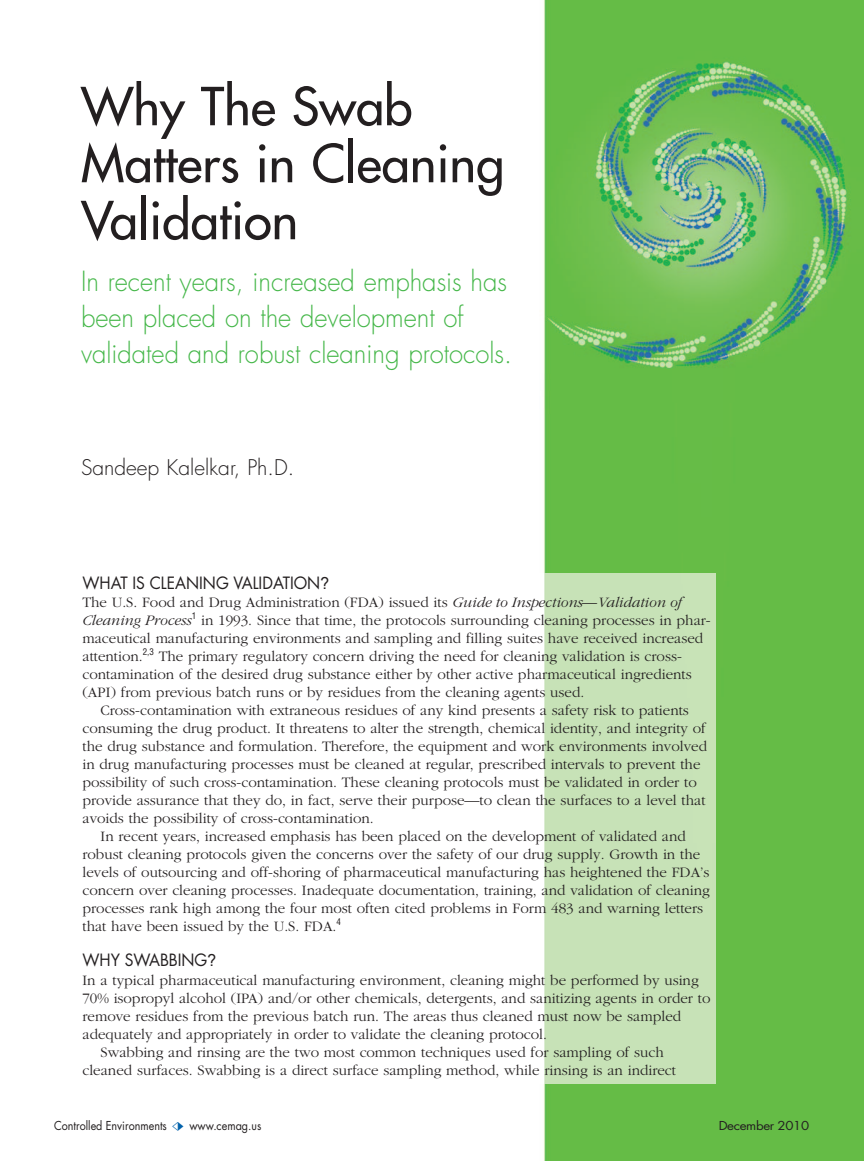
<style>
.page{position:relative;width:864px;height:1161px;background:#fff}
.page>*{position:absolute;margin:0;border:0;box-sizing:border-box;transform-origin:0 0}
.t1{font:51px/57px "Futura";color:#231f20}
.t2{font:300 27px/36px "Futura";color:#45b749;scale:.95 1}
.t3{font:300 21px "Futura";color:#231f20}
.t4{font:16.5px "Futura";color:#231f20;scale:.95 1}
.t5{font:300 15px/18px "Garamond";color:#231f20}
.t6{font:12px "Futura";color:#231f20;scale:.9 1}
.t7{font:12px "Futura";letter-spacing:-.025em;color:#231f20;scale:1.1 1}
.t8{font:condensed 9px "Helvetica";color:#231f20}
.s1{font-family:"Arial"}
.s2{font-style:italic}
.s3{font-family:"Bundesbahn Pi Two";color:#0161ab}
</style>
<div class="page">
<img style="left:544px;top:0;width:320px;height:1161px">
<div style="left:544px;top:574px;width:172px;height:510px;background:#c7e2b7"></div>
<h1 class="t1" style="left:81px;top:81px;width:425px">Why The Swab<br>Matters in Cleaning<br>Validation</h1>
<h2 class="t2" style="left:81px;top:266px;width:455px">In recent years, increased emphasis has been placed on the development of validated and robust cleaning protocols.</h2>
<h3 class="t3" style="left:81px;top:458px;width:215px">Sandeep Kalelkar, Ph.D.</h3>
<p class="t4" style="left:83px;top:575px;width:261px">WHAT IS CLEANING VALIDATION<span class="s1">?</span></p>
<p class="t5" style="left:82px;top:595px;width:601px">The U.S. Food and Drug Administration (FDA) issued its <span class="s2">Guide to Inspections—Validation of<br>Cleaning Process</span></p>
<p class="t8" style="left:192px;top:612px;width:6px">1</p>
<p class="t5" style="left:82px;top:613px;width:630px;text-indent:119px">in 1993. Since that time, the protocols surrounding cleaning processes in phar&shy;maceutical manufacturing environments and sampling and filling suites have received increased attention.</p>
<p class="t8" style="left:143px;top:648px;width:13px">2,3</p>
<p class="t5" style="left:83px;top:649px;width:611px;text-indent:76px">The primary regulatory concern driving the need for cleaning validation is cross&shy;contamination of the desired drug substance either by other active pharmaceutical ingredients (API) from previous batch runs or by residues from the cleaning agents used.</p>
<p class="t5" style="left:83px;top:703px;width:626px;text-indent:18px">Cross-contamination with extraneous residues of any kind presents a safety risk to patients consuming the drug product. It threatens to alter the strength, chemical identity, and integrity of the drug substance and formulation. Therefore, the equipment and work environments involved in drug manufacturing processes must be cleaned at regular, prescribed intervals to prevent the possibility of such cross-contamination. These cleaning protocols must be validated in order to provide assurance that they do, in fact, serve their purpose—to clean the surfaces to a level that avoids the possibility of cross-contamination.</p>
<p class="t5" style="left:83px;top:829px;width:629px;text-indent:18px">In recent years, increased emphasis has been placed on the development of validated and robust cleaning protocols given the concerns over the safety of our drug supply. Growth in the levels of outsourcing and off-shoring of pharmaceutical manufacturing has heightened the FDA’s concern over cleaning processes. Inadequate documentation, training, and validation of cleaning processes rank high among the four most often cited problems in Form 483 and warning letters that have been issued by the U.S. FDA.</p>
<p class="t8" style="left:337px;top:918px;width:6px">4</p>
<p class="t4" style="left:83px;top:952px;width:142px">WHY SWABBING<span class="s1">?</span></p>
<p class="t5" style="left:82px;top:972px;width:618px">In a typical pharmaceutical manufacturing environment, cleaning might be performed by using</p>
<p class="t5" style="left:82px;top:990px;width:629px">70% isopropyl alcohol (IPA) and/or other chemicals, detergents, and sanitizing agents in order to</p>
<p class="t5" style="left:82px;top:1008px;width:600px">remove residues from the previous batch run. The areas thus cleaned must now be sampled</p>
<p class="t5" style="left:82px;top:1026px;width:466px">adequately and appropriately in order to validate the cleaning protocol.</p>
<p class="t5" style="left:101px;top:1044px;width:565px">Swabbing and rinsing are the two most common techniques used for sampling of such</p>
<p class="t5" style="left:82px;top:1062px;width:595px">cleaned surfaces. Swabbing is a direct surface sampling method, while rinsing is an indirect</p>
<p class="t6" style="left:54px;top:1120px;width:232px">Controlled Environments <span class="s3">-</span> www.cemag.us</p>
<p class="t7" style="left:719px;top:1120px;width:84px">December 2010</p>
</div>
